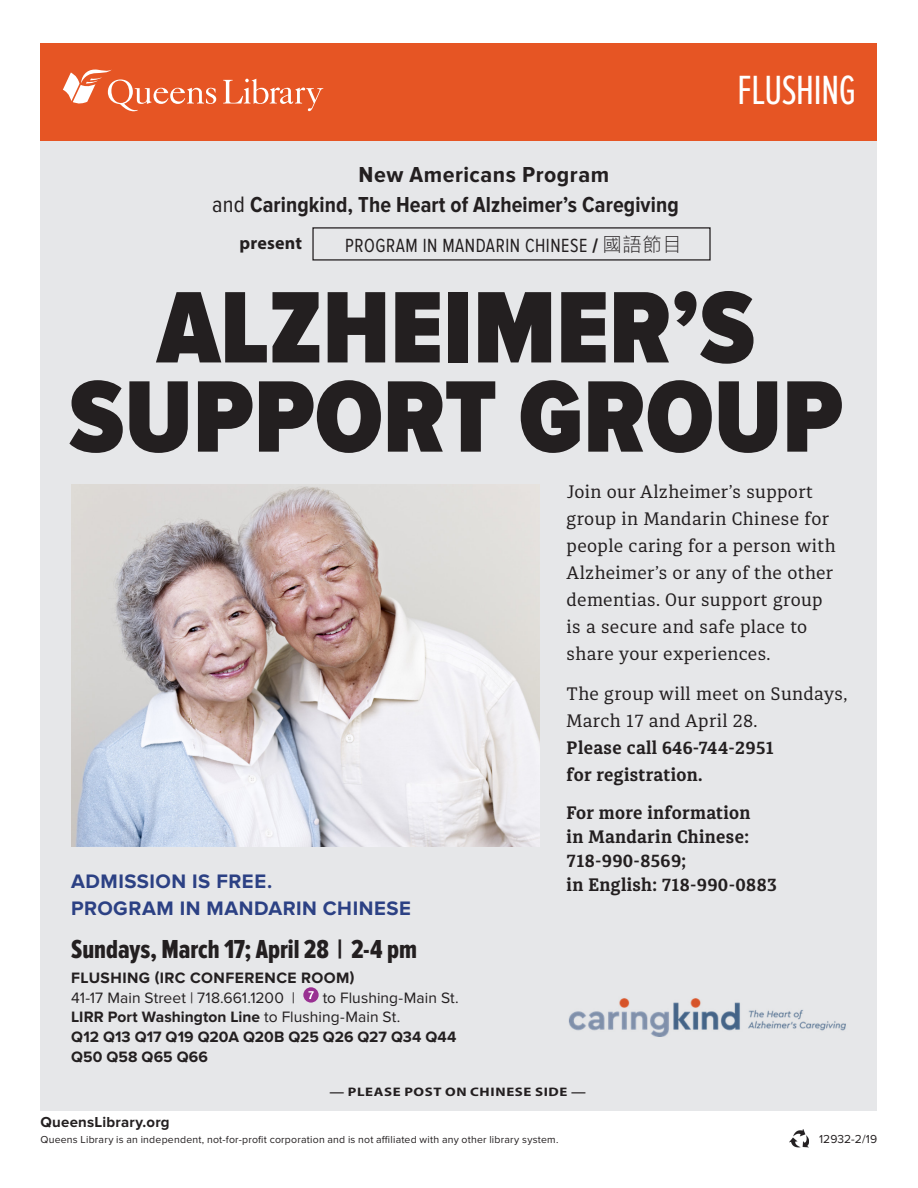
<style>
.page{position:relative;width:918px;height:1188px;background:#fff}
.page>*{position:absolute;margin:0;border:0;box-sizing:border-box;transform-origin:0 0}
.Address{font:900 105.45px "Proxima Nova Cond";color:#231f20}
.category_name{font:42.3px "Proxima Nova Ex Cn";letter-spacing:-.02em;color:#fff}
.Dates{font:27px "Proxima Nova Ex Cn Extrabld";color:#231f20}
.and_TOP_LINE{font:700 22.5px "Proxima Nova Cond";letter-spacing:.005em;color:#231f20}
.and_TOP_LINE-2{font:700 22.5px "Proxima Nova Cond";letter-spacing:.005em;color:#231f20;scale:1.1 1}
.Admission_Info{font:700 20.25px "Proxima Nova";letter-spacing:.025em;color:#2c4184}
.t1{font:19.8px "Proxima Nova Cond";letter-spacing:.03em;color:#231f20;scale:.91 1}
.address{font:18px/27px "Diaria Pro";letter-spacing:.02em;color:#231f20}
.address-2{font:700 18px/24px "Diaria Pro";letter-spacing:.02em;color:#231f20}
._1BODY{font:700 18px "Myriad Pro";letter-spacing:.01em;color:#231f20}
.Branch_Info{font:700 15.6px/19.8px "Proxima Nova";color:#231f20}
.Branch_Info-2{font:15.6px "Proxima Nova";letter-spacing:.005em;color:#231f20}
.Branch_Name{font:700 15.6px "Proxima Nova";letter-spacing:.03em;color:#231f20}
.Footer_-_URL{font:700 15px "Proxima Nova";letter-spacing:.015em;color:#231f20}
.t2{font:700 12.3px "Myriad Pro";letter-spacing:.04em;color:#231f20;scale:1.2 1}
.Footer_-_Secondary_T{font:12px "Proxima Nova";letter-spacing:.005em;color:#231f20}
.Footer_-_Secondary_T-2{font:10.5px "Proxima Nova";letter-spacing:.02em;color:#231f20}
.s1{font-weight:400;font-size:23.1px}
.s2{font-family:"Myriad Pro";font-weight:700}
.s3{font-family:"Microsoft Jheng Hei UI Light";font-size:19.95px}
.s4{font-weight:400}
.s5{font-weight:700}
</style>
<div class="page">
<img style="left:789px;top:1129px;width:20px;height:18px">
<div style="left:40px;top:92px;width:837px;height:1019px;background:#e6e7e9"></div>
<div style="left:40px;top:43px;width:837px;height:97px;background:#e65524"></div>
<svg style="left:223px;top:79px;width:100px;height:32px"></svg>
<svg style="left:63px;top:69px;width:153px;height:42px"></svg>
<img style="left:568px;top:998px;width:278px;height:39px">
<img style="left:71px;top:484px;width:469px;height:363px">
<div style="left:312px;top:227px;width:399px;height:34px;border:1px solid #231f20"></div>
<div style="left:303px;top:987px;width:16px;height:16px;background:#993092;border-radius:50%"></div>
<svg style="left:308px;top:991px;width:6px;height:8px"></svg>
<p class="and_TOP_LINE-2" style="left:359px;top:163px;width:229px">New Americans Program</p>
<p class="and_TOP_LINE" style="left:212px;top:192px;width:468px"><span class="s1">and</span> Caringkind, The Heart of Alzheimer’s Caregiving</p>
<p class="_1BODY" style="left:240px;top:231px;width:64px">present</p>
<p class="t1" style="left:345px;top:234px;width:372px">PROGRAM IN MANDARIN CHINESE <span class="s2">/</span> <span class="s3">國語節目</span></p>
<p class="category_name" style="left:737px;top:66px;width:121px">FLUSHING</p>
<p class="Address" style="left:157px;top:268px;width:599px">ALZHEIMER’S</p>
<p class="Address" style="left:69px;top:357px;width:776px">SUPPORT GROUP</p>
<p class="Admission_Info" style="left:71px;top:869px;width:202px">ADMISSION IS FREE.</p>
<p class="Admission_Info" style="left:71px;top:896px;width:341px">PROGRAM IN MANDARIN CHINESE</p>
<p class="Dates" style="left:71px;top:934px;width:347px">Sundays, March 17; April 28 | 2-4 pm</p>
<p class="Branch_Name" style="left:71px;top:969px;width:285px">FLUSHING (IRC CONFERENCE ROOM)</p>
<p class="Branch_Info-2" style="left:71px;top:988px;width:225px">41-17 Main Street | 718.661.1200 |</p>
<p class="Branch_Info-2" style="left:323px;top:988px;width:138px">to Flushing-Main St.</p>
<p class="Branch_Info" style="left:71px;top:1008px;width:331px">LIRR Port Washington Line <span class="s4">to Flushing-Main St.</span></p>
<p class="Branch_Info" style="left:71px;top:1028px;width:387px">Q12 Q13 Q17 Q19 Q20A Q20B Q25 Q26 Q27 Q34 Q44<br>Q50 Q58 Q65 Q66</p>
<p class="address" style="left:567px;top:478px;width:271px">Join our Alzheimer’s support group in Mandarin Chinese for people caring for a person with<br>Alzheimer’s or any of the other dementias. Our support group is a secure and safe place to share your experiences.</p>
<p class="address" style="left:567px;top:681px;width:282px">The group will meet on Sundays,<br>March 17 and April 28.<br><span class="s5">Please call 646-744-2951<br>for registration.</span></p>
<p class="address-2" style="left:567px;top:800px;width:212px">For more information<br>in Mandarin Chinese:<br>718-990-8569;<br>in English: 718-990-0883</p>
<p class="t2" style="left:330px;top:1084px;width:215px">— PLEASE POST ON CHINESE SIDE —</p>
<p class="Footer_-_URL" style="left:40px;top:1114px;width:131px">QueensLibrary.org</p>
<p class="Footer_-_Secondary_T-2" style="left:40px;top:1133px;width:520px">Queens Library is an independent, not-for-profit corporation and is not affiliated with any other library system.</p>
<p class="Footer_-_Secondary_T" style="left:819px;top:1132px;width:60px">12932-2/19</p>
</div>
